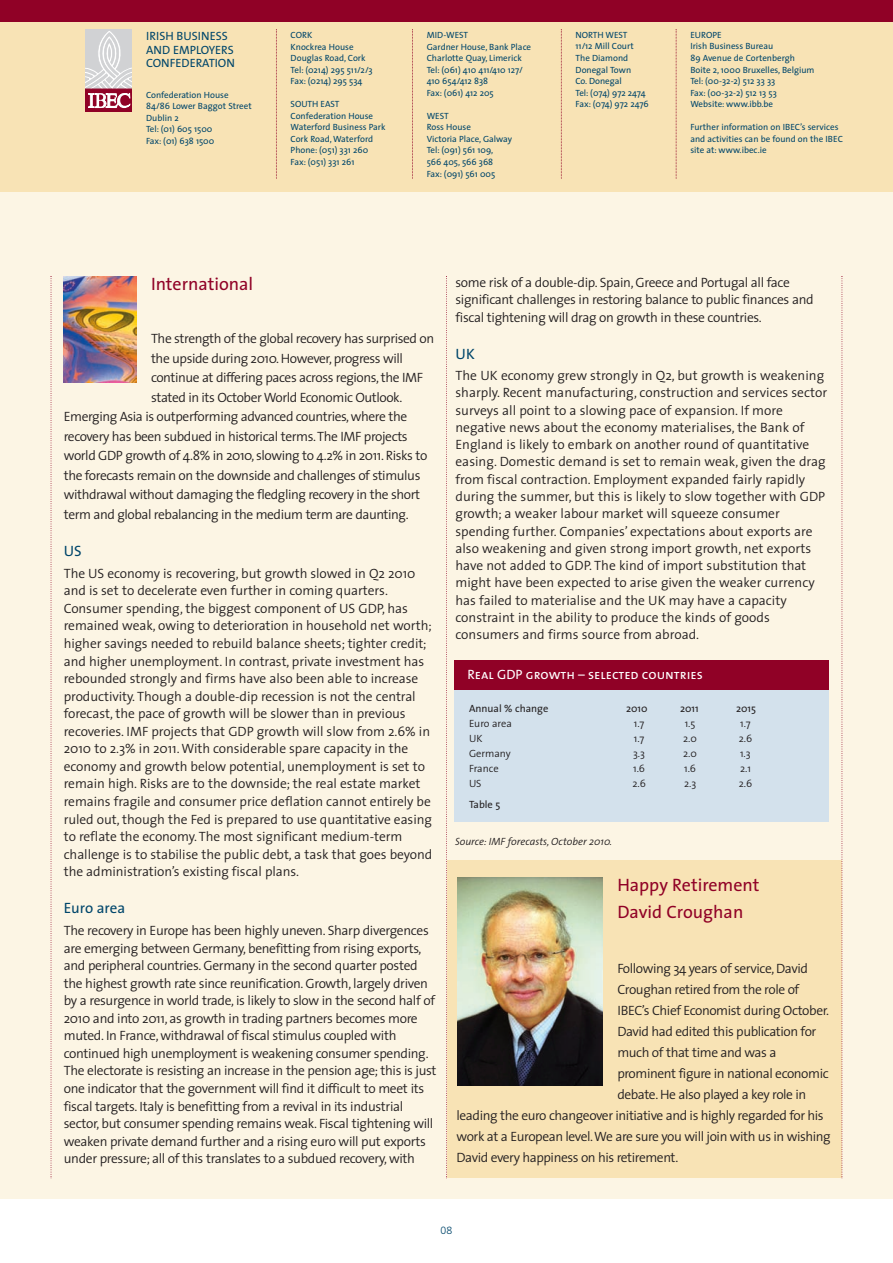
<style>
.page{position:relative;width:893px;height:1263px;background:#fff}
.page>*{position:absolute;margin:0;border:0;box-sizing:border-box;transform-origin:0 0}
.t1{font:18px/27px "The Sans";color:#900126}
.t2{font:15px "The Sans";color:#00466b}
.t3{font:300 13.5px/17.5px "The Sans";letter-spacing:-.025em;color:#231f20}
.t4{font:300 13.5px/17.5px "The Sans";letter-spacing:-.005em;color:#231f20}
.t5{font:300 13.5px/17.2px "The Sans";color:#231f20}
.t6{font:13.5px "The Sans Caps";color:#fff}
.t7{font:12px/13.5px "The Sans Caps";color:#00466b}
.t8{font:300 10.5px "The Sans";color:#231f20}
.t9{font:italic 300 10.5px "The Sans";color:#231f20}
.t10{font:10.5px "The Sans";color:#231f20}
.t11{font:300 10.5px "Frutiger";color:#00466b}
.t12{font:9px/11.6px "The Sans";color:#00466b}
</style>
<div class="page">
<div style="left:0;top:0;width:893px;height:1199px;background:#fcf5e4"></div>
<div style="left:447px;top:861px;width:395px;height:317px;background:#f8e3b5"></div>
<div style="left:0;top:0;width:893px;height:191px;background:#f8e3b5"></div>
<svg style="left:276px;top:29px;width:1px;height:150px"></svg>
<svg style="left:412px;top:29px;width:1px;height:150px"></svg>
<svg style="left:561px;top:29px;width:1px;height:150px"></svg>
<svg style="left:676px;top:29px;width:1px;height:150px"></svg>
<svg style="left:85px;top:30px;width:47px;height:82px;background:#ceb2bb"></svg>
<div style="left:0;top:0;width:893px;height:21px;background:#900126"></div>
<svg style="left:51px;top:276px;width:1px;height:902px"></svg>
<div style="left:455px;top:660px;width:374px;height:162px;background:#d3e1ec"></div>
<div style="left:455px;top:660px;width:374px;height:30px;background:#900126"></div>
<img style="left:64px;top:276px;width:72px;height:107px">
<svg style="left:446px;top:276px;width:1px;height:902px"></svg>
<svg style="left:842px;top:276px;width:1px;height:902px"></svg>
<img style="left:458px;top:877px;width:144px;height:209px">
<p class="t7" style="left:146px;top:31px;width:90px">IRISH BUSINESS<br>AND EMPLOYERS<br>CONFEDERATION</p>
<p class="t12" style="left:146px;top:90px;width:107px">Confederation House<br>84/86 Lower Baggot Street<br>Dublin 2<br>Tel: (01) 605 1500<br>Fax: (01) 638 1500</p>
<p class="t12" style="left:291px;top:30px;width:84px">CORK<br>Knockrea House<br>Douglas Road, Cork<br>Tel: (0214) 295 511/2/3<br>Fax: (0214) 295 534</p>
<p class="t12" style="left:291px;top:99px;width:96px">SOUTH EAST<br>Confederation House<br>Waterford Business Park<br>Cork Road, Waterford<br>Phone: (051) 331 260<br>Fax: (051) 331 261</p>
<p class="t12" style="left:427px;top:30px;width:106px">MID-WEST<br>Gardner House, Bank Place<br>Charlotte Quay, Limerick<br>Tel: (061) 410 411/410 127/<br>410 654/412 838<br>Fax: (061) 412 205</p>
<p class="t12" style="left:427px;top:111px;width:87px">WEST<br>Ross House<br>Victoria Place, Galway<br>Tel: (091) 561 109,<br>566 405, 566 368<br>Fax: (091) 561 005</p>
<p class="t12" style="left:576px;top:30px;width:75px">NORTH WEST<br>11/12 Mill Court<br>The Diamond<br>Donegal Town<br>Co. Donegal<br>Tel: (074) 972 2474<br>Fax: (074) 972 2476</p>
<p class="t12" style="left:690px;top:30px;width:126px">EUROPE<br>Irish Business Bureau<br>89 Avenue de Cortenbergh<br>Boite 2, 1000 Bruxelles, Belgium<br>Tel: (00-32-2) 512 33 33<br>Fax: (00-32-2) 512 13 53<br>Website: www.ibb.be</p>
<p class="t12" style="left:690px;top:122px;width:154px">Further information on IBEC’s services and activities can be found on the IBEC site at: www.ibec.ie</p>
<h1 class="t1" style="left:151px;top:272px;width:104px">International</h1>
<p class="t3" style="left:151px;top:332px;width:285px">The strength of the global recovery has surprised on</p>
<p class="t3" style="left:151px;top:351px;width:253px">the upside during 2010. However, progress will</p>
<p class="t3" style="left:151px;top:371px;width:273px">continue at differing paces across regions, the IMF</p>
<p class="t3" style="left:151px;top:390px;width:253px">stated in its October World Economic Outlook.</p>
<p class="t3" style="left:64px;top:410px;width:345px">Emerging Asia is outperforming advanced countries, where the</p>
<p class="t3" style="left:64px;top:429px;width:345px">recovery has been subdued in historical terms.The IMF projects</p>
<p class="t3" style="left:64px;top:449px;width:365px">world GDP growth of 4.8% in 2010, slowing to 4.2% in 2011. Risks to</p>
<p class="t3" style="left:64px;top:468px;width:358px">the forecasts remain on the downside and challenges of stimulus</p>
<p class="t3" style="left:64px;top:488px;width:358px">withdrawal without damaging the fledgling recovery in the short</p>
<p class="t3" style="left:64px;top:507px;width:347px">term and global rebalancing in the medium term are daunting.</p>
<p class="t2" style="left:64px;top:545px;width:19px">US</p>
<p class="t4" style="left:64px;top:566px;width:370px">The US economy is recovering, but growth slowed in Q2 2010 and is set to decelerate even further in coming quarters.<br>Consumer spending, the biggest component of US GDP, has remained weak, owing to deterioration in household net worth; higher savings needed to rebuild balance sheets; tighter credit; and higher unemployment. In contrast, private investment has rebounded strongly and firms have also been able to increase productivity. Though a double-dip recession is not the central forecast, the pace of growth will be slower than in previous recoveries. IMF projects that GDP growth will slow from 2.6% in 2010 to 2.3% in 2011. With considerable spare capacity in the economy and growth below potential, unemployment is set to remain high. Risks are to the downside; the real estate market remains fragile and consumer price deflation cannot entirely be ruled out, though the Fed is prepared to use quantitative easing to reflate the economy. The most significant medium-term challenge is to stabilise the public debt, a task that goes beyond the administration’s existing fiscal plans.</p>
<p class="t2" style="left:64px;top:902px;width:63px">Euro area</p>
<p class="t3" style="left:64px;top:923px;width:374px">The recovery in Europe has been highly uneven. Sharp divergences are emerging between Germany, benefitting from rising exports, and peripheral countries. Germany in the second quarter posted the highest growth rate since reunification. Growth, largely driven by a resurgence in world trade, is likely to slow in the second half of 2010 and into 2011, as growth in trading partners becomes more muted. In France, withdrawal of fiscal stimulus coupled with continued high unemployment is weakening consumer spending.<br>The electorate is resisting an increase in the pension age; this is just one indicator that the government will find it difficult to meet its fiscal targets. Italy is benefitting from a revival in its industrial sector, but consumer spending remains weak. Fiscal tightening will weaken private demand further and a rising euro will put exports under pressure; all of this translates to a subdued recovery, with</p>
<p class="t3" style="left:455px;top:275px;width:360px">some risk of a double-dip. Spain, Greece and Portugal all face significant challenges in restoring balance to public finances and fiscal tightening will drag on growth in these countries.</p>
<p class="t2" style="left:455px;top:348px;width:21px">UK</p>
<p class="t5" style="left:455px;top:369px;width:373px">The UK economy grew strongly in Q2, but growth is weakening sharply. Recent manufacturing, construction and services sector surveys all point to a slowing pace of expansion. If more negative news about the economy materialises, the Bank of England is likely to embark on another round of quantitative easing. Domestic demand is set to remain weak, given the drag from fiscal contraction. Employment expanded fairly rapidly during the summer, but this is likely to slow together with GDP growth; a weaker labour market will squeeze consumer spending further. Companies’ expectations about exports are also weakening and given strong import growth, net exports have not added to GDP. The kind of import substitution that might have been expected to arise given the weaker currency has failed to materialise and the UK may have a capacity constraint in the ability to produce the kinds of goods consumers and firms source from abroad.</p>
<p class="t6" style="left:467px;top:670px;width:237px">Real GDP growth – selected countries</p>
<p class="t10" style="left:469px;top:704px;width:81px">Annual % change</p>
<p class="t10" style="left:626px;top:704px;width:23px">2010</p>
<p class="t10" style="left:680px;top:704px;width:20px">2011</p>
<p class="t10" style="left:736px;top:704px;width:21px">2015</p>
<p class="t8" style="left:469px;top:720px;width:44px">Euro area</p>
<p class="t8" style="left:634px;top:720px;width:12px">1.7</p>
<p class="t8" style="left:685px;top:720px;width:12px">1.5</p>
<p class="t8" style="left:740px;top:720px;width:12px">1.7</p>
<p class="t8" style="left:469px;top:735px;width:15px">UK</p>
<p class="t8" style="left:634px;top:735px;width:12px">1.7</p>
<p class="t8" style="left:683px;top:735px;width:15px">2.0</p>
<p class="t8" style="left:739px;top:735px;width:15px">2.6</p>
<p class="t8" style="left:469px;top:750px;width:43px">Germany</p>
<p class="t8" style="left:633px;top:750px;width:13px">3.3</p>
<p class="t8" style="left:683px;top:750px;width:15px">2.0</p>
<p class="t8" style="left:740px;top:750px;width:12px">1.3</p>
<p class="t8" style="left:469px;top:765px;width:31px">France</p>
<p class="t8" style="left:633px;top:765px;width:13px">1.6</p>
<p class="t8" style="left:684px;top:765px;width:13px">1.6</p>
<p class="t8" style="left:740px;top:765px;width:12px">2.1</p>
<p class="t8" style="left:469px;top:780px;width:14px">US</p>
<p class="t8" style="left:632px;top:780px;width:15px">2.6</p>
<p class="t8" style="left:684px;top:780px;width:14px">2.3</p>
<p class="t8" style="left:739px;top:780px;width:15px">2.6</p>
<p class="t10" style="left:469px;top:800px;width:33px">Table 5</p>
<p class="t9" style="left:455px;top:837px;width:159px">Source: IMF forecasts, October 2010.</p>
<h1 class="t1" style="left:617px;top:873px;width:144px">Happy Retirement<br>David Croughan</h1>
<p class="t3" style="left:617px;top:961px;width:192px">Following 34 years of service, David</p>
<p class="t3" style="left:617px;top:982px;width:183px">Croughan retired from the role of</p>
<p class="t3" style="left:617px;top:1003px;width:213px">IBEC’s Chief Economist during October.</p>
<p class="t3" style="left:617px;top:1024px;width:200px">David had edited this publication for</p>
<p class="t3" style="left:617px;top:1045px;width:161px">much of that time and was a</p>
<p class="t3" style="left:617px;top:1066px;width:213px">prominent figure in national economic</p>
<p class="t3" style="left:617px;top:1087px;width:190px">debate. He also played a key role in</p>
<p class="t3" style="left:456px;top:1108px;width:369px">leading the euro changeover initiative and is highly regarded for his</p>
<p class="t3" style="left:456px;top:1129px;width:376px">work at a European level.We are sure you will join with us in wishing</p>
<p class="t3" style="left:456px;top:1150px;width:223px">David every happiness on his retirement.</p>
<p class="t11" style="left:441px;top:1226px;width:13px">08</p>
</div>
